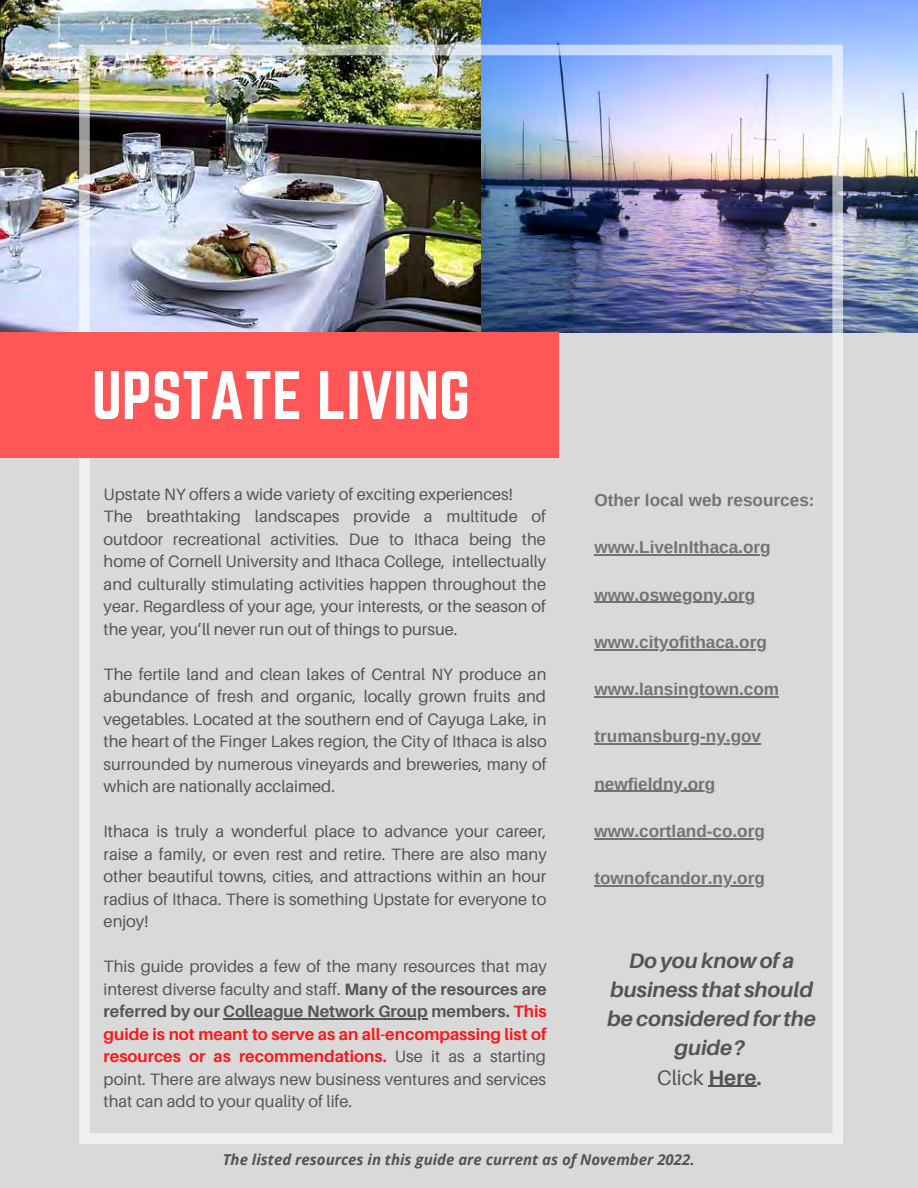
<style>
.page{position:relative;width:918px;height:1188px;background:#fff}
.page>*{position:absolute;margin:0;border:0;box-sizing:border-box;transform-origin:0 0}
.t1{font:60px "Norwester";color:#fff}
.t2{font:italic 700 21px/29.2px "Aileron";color:#545454;text-align:center}
.t3{font:700 17.1px "Arimo";color:#737373}
.t4{font:16.5px/22.5px "Aileron";color:#545454;text-align:justify}
.t5{font:italic 700 15px "Open Sans";color:#545454}
.s1{font-weight:700}
.s2{font-weight:700;color:#ff1616}
.s3{font-weight:400;font-style:normal}
.s4{font-style:normal}
</style>
<div class="page">
<div style="left:0;top:293px;width:918px;height:895px;background:#d9d9d9"></div>
<img style="left:0;top:0;width:482px;height:332px">
<img style="left:482px;top:0;width:436px;height:333px">
<img style="left:79px;top:45px;width:764px;height:1099px">
<div style="left:0;top:333px;width:558px;height:124px;background:#ff5757"></div>
<hr style="left:223px;top:1018px;width:205px;height:1px;background:#545454">
<hr style="left:594px;top:554px;width:177px;height:2px;background:#737373">
<hr style="left:594px;top:602px;width:162px;height:1px;background:#737373">
<hr style="left:594px;top:649px;width:173px;height:1px;background:#737373">
<hr style="left:594px;top:696px;width:185px;height:1px;background:#737373">
<hr style="left:594px;top:743px;width:167px;height:2px;background:#737373">
<hr style="left:594px;top:791px;width:122px;height:1px;background:#737373">
<hr style="left:594px;top:838px;width:171px;height:1px;background:#737373">
<hr style="left:594px;top:885px;width:171px;height:1px;background:#737373">
<hr style="left:708px;top:1086px;width:48px;height:1px;background:#545454">
<h2 class="t1" style="left:92px;top:359px;width:380px">UPSTATE LIVING</h2>
<p class="t4" style="left:104px;top:482px;width:444px;text-align:left">Upstate NY offers a wide variety of exciting experiences!<br>The breathtaking landscapes provide a multitude of outdoor recreational activities. Due to Ithaca being the home of Cornell University and Ithaca College, intellectually and culturally stimulating activities happen throughout the year. Regardless of your age, your interests, or the season of the year, you’ll never run out of things to pursue.</p>
<p class="t4" style="left:104px;top:662px;width:445px">The fertile land and clean lakes of Central NY produce an abundance of fresh and organic, locally grown fruits and vegetables. Located at the southern end of Cayuga Lake, in the heart of the Finger Lakes region, the City of Ithaca is also surrounded by numerous vineyards and breweries, many of which are nationally acclaimed.</p>
<p class="t4" style="left:104px;top:820px;width:445px">Ithaca is truly a wonderful place to advance your career, raise a family, or even rest and retire. There are also many other beautiful towns, cities, and attractions within an hour radius of Ithaca. There is something Upstate for everyone to enjoy!</p>
<p class="t4" style="left:104px;top:955px;width:445px">This guide provides a few of the many resources that may interest diverse faculty and staff. <span class="s1">Many of the resources are referred by our Colleague Network Group members.</span> <span class="s2">This guide is not meant to serve as an all-encompassing list of resources or as recommendations.</span> Use it as a starting point. There are always new business ventures and services that can add to your quality of life.</p>
<p class="t3" style="left:594px;top:491px;width:222px">Other local web resources:</p>
<p class="t3" style="left:594px;top:538px;width:178px">www.LiveInIthaca.org</p>
<p class="t3" style="left:594px;top:585px;width:162px">www.oswegony.org</p>
<p class="t3" style="left:594px;top:632px;width:174px">www.cityofithaca.org</p>
<p class="t3" style="left:594px;top:680px;width:186px">www.lansingtown.com</p>
<p class="t3" style="left:594px;top:727px;width:168px">trumansburg-ny.gov</p>
<p class="t3" style="left:594px;top:774px;width:122px">newfieldny.org</p>
<p class="t3" style="left:594px;top:821px;width:172px">www.cortland-co.org</p>
<p class="t3" style="left:594px;top:869px;width:172px">townofcandor.ny.org</p>
<p class="t2" style="left:607px;top:945px;width:211px">Do you know of a business that should be considered for the guide?<br><span class="s3">Click</span> <span class="s4">Here.</span></p>
<p class="t5" style="left:223px;top:1149px;width:473px">The listed resources in this guide are current as of November 2022.</p>
</div>
